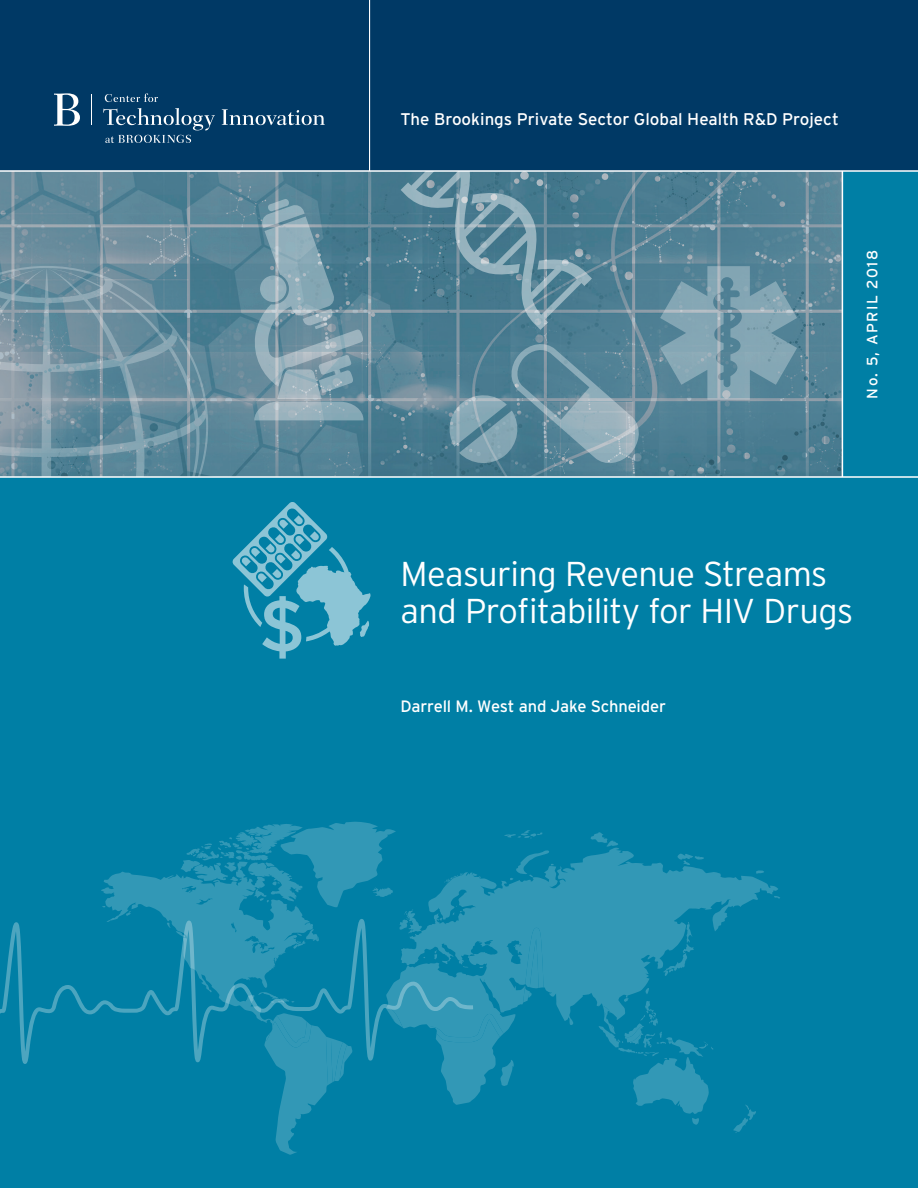
<style>
.page{position:relative;width:918px;height:1188px;background:#fff}
.page>*{position:absolute;margin:0;border:0;box-sizing:border-box;transform-origin:0 0}
.t1{font:300 34.5px/37.5px "Interstate";letter-spacing:-.02em;color:#fff}
.t2{font:16.8px "Interstate";color:#fff}
.t3{font:16.5px "Interstate";letter-spacing:-.01em;color:#fff}
.issue_number_and_dat{font:15px "Interstate";letter-spacing:.09em;color:#fff}
</style>
<div class="page">
<div style="left:0;top:470px;width:918px;height:718px;background:#007fa5"></div>
<svg style="left:183px;top:822px;width:521px;height:40px"></svg>
<svg style="left:101px;top:862px;width:679px;height:293px"></svg>
<svg style="left:331px;top:1026px;width:426px;height:107px"></svg>
<svg style="left:265px;top:928px;width:407px;height:157px"></svg>
<svg style="left:0;top:919px;width:473px;height:145px"></svg>
<img style="left:0;top:172px;width:842px;height:304px">
<div style="left:842px;top:171px;width:76px;height:306px;background:#007fa5"></div>
<div style="left:0;top:0;width:918px;height:171px;background:#003965"></div>
<svg style="left:105px;top:93px;width:53px;height:9px"></svg>
<svg style="left:222px;top:109px;width:103px;height:16px"></svg>
<svg style="left:103px;top:108px;width:112px;height:35px"></svg>
<hr style="left:92px;top:94px;width:1px;height:31px;background:#fff">
<svg style="left:54px;top:93px;width:26px;height:33px"></svg>
<svg style="left:401px;top:172px;width:191px;height:158px;background:#5a8799"></svg>
<svg style="left:450px;top:344px;width:189px;height:119px;background:#6a91a2"></svg>
<svg style="left:254px;top:199px;width:109px;height:221px;background:#789aa9"></svg>
<svg style="left:660px;top:266px;width:137px;height:134px;background:#7298a8"></svg>
<svg style="left:0;top:266px;width:208px;height:210px;background:#6d90a0"></svg>
<svg style="left:232px;top:502px;width:139px;height:157px"></svg>
<hr style="left:369px;top:0;width:1px;height:171px;background:#fff">
<hr style="left:0;top:476px;width:918px;height:2px;background:#fff">
<hr style="left:0;top:170px;width:918px;height:2px;background:#fff">
<hr style="left:842px;top:171px;width:1px;height:306px;background:#fff">
<p class="t2" style="left:400px;top:109px;width:440px">The Brookings Private Sector Global Health R&amp;D Project</p>
<p class="issue_number_and_dat" style="left:864px;top:399px;width:150px;rotate:-90deg">No. 5, APRIL 2018</p>
<p class="t1" style="left:400px;top:555px;width:454px">Measuring Revenue Streams and Profitability for HIV Drugs</p>
<p class="t3" style="left:400px;top:697px;width:267px">Darrell M. West and Jake Schneider</p>
</div>
